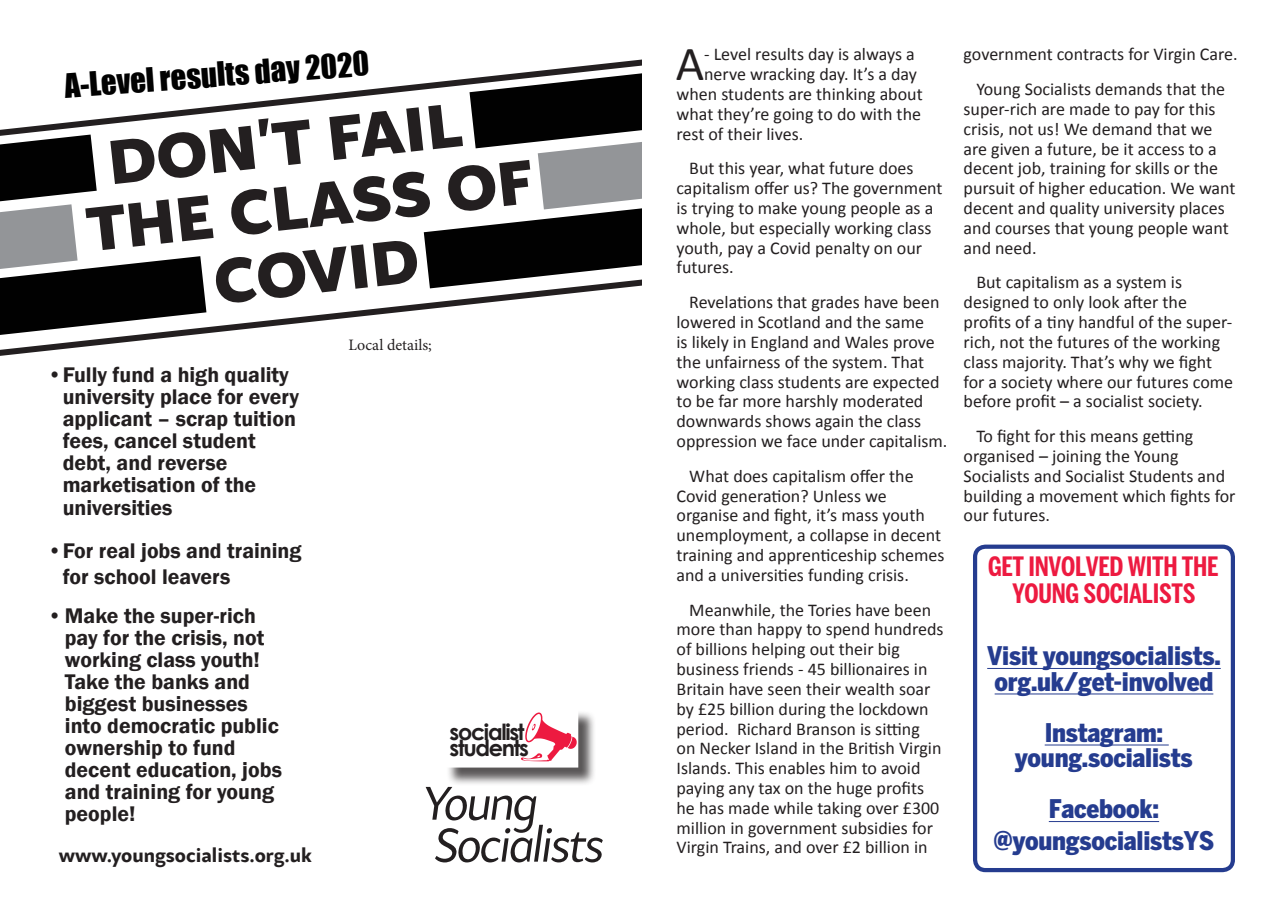
<style>
.page{position:relative;width:1285px;height:919px;background:#fff}
.page>*{position:absolute;margin:0;border:0;box-sizing:border-box;transform-origin:0 0}
.t1{font:900 65.85px/65.8px "Samo Sans Pro";color:#231f20;text-align:center}
.t2{font:italic 49.95px "Samo Sans Pro";letter-spacing:-.05em;color:#231f20}
.t3{font:49.2px "Calibri";color:#231f20}
.t4{font:30.75px "Impact";color:#010101}
.Body_first_para{font:700 extra-condensed 26.4px/27.5px "Benton Sans";letter-spacing:-.01em;color:#ed1a40;text-align:center}
.Body_first_para-2{font:900 condensed 25.5px/25.5px "Benton Sans";letter-spacing:-.01em;color:#253c8f}
.t5{font:700 22.35px/16.2px "Century Gothic";letter-spacing:-.06em;color:#231f20}
.t6{font:600 21.75px/22px "Franklin Gothic";color:#231f20}
.t7{font:700 19.8px "Samo Sans Pro";color:#231f20}
.t8{font:18px/19.8px "Calibri";color:#231f20}
.t9{font:15.9px "Minion Pro";letter-spacing:.005em;color:#231f20}
</style>
<div class="page">
<svg style="left:0;top:142px;width:203px;height:131px"></svg>
<svg style="left:423px;top:142px;width:219px;height:131px"></svg>
<div style="left:446px;top:710px;width:150px;height:75px;background:#231f20;opacity:.75"></div>
<div style="left:444px;top:708px;width:133px;height:59px;background:#fff"></div>
<svg style="left:521px;top:712px;width:55px;height:49px"></svg>
<hr style="left:987px;top:668px;width:233px;height:1px;background:#253c8f">
<hr style="left:994px;top:693px;width:218px;height:1px;background:#253c8f">
<hr style="left:1044px;top:744px;width:124px;height:1px;background:#253c8f">
<hr style="left:1048px;top:821px;width:110px;height:1px;background:#253c8f">
<div style="left:972px;top:544px;width:262px;height:328px;border:4px solid #253c8f;border-radius:11px"></div>
<svg style="left:0;top:59px;width:642px;height:83px"></svg>
<svg style="left:0;top:273px;width:642px;height:83px"></svg>
<p class="t4" style="left:63px;top:61px;width:306px;rotate:-4deg">A-Level results day 2020</p>
<p class="t1" style="left:104px;top:129px;width:357px;rotate:-6deg">DON’T FAIL</p>
<p class="t1" style="left:83px;top:196px;width:450px;rotate:-6deg">THE CLASS OF<br>COVID</p>
<p class="t6" style="left:63px;top:364px;width:238px;text-indent:-15px">• Fully fund a high quality university place for every applicant – scrap tuition fees, cancel student debt, and reverse marketisation of the universities</p>
<p class="t6" style="left:63px;top:537px;width:240px;line-height:26.4px;text-indent:-15px">• For real jobs and training for school leavers</p>
<p class="t6" style="left:65px;top:604px;width:218px;text-indent:-17px">• Make the super-rich pay for the crisis, not working class youth!<br>Take the banks and biggest businesses into democratic public ownership to fund decent education, jobs and training for young people!</p>
<p class="t7" style="left:59px;top:843px;width:254px">www.youngsocialists.org.uk</p>
<p class="t9" style="left:348px;top:335px;width:85px">Local details;</p>
<p class="t5" style="left:449px;top:722px;width:81px">socialist students</p>
<p class="t2" style="left:422px;top:772px;width:118px">Young</p>
<p class="t2" style="left:434px;top:814px;width:172px">Socialists</p>
<p class="t3" style="left:675px;top:33px;width:30px">A</p>
<p class="t8" style="left:704px;top:44px;width:212px">- Level results day is always a</p>
<p class="t8" style="left:704px;top:64px;width:214px">nerve wracking day. It’s a day</p>
<p class="t8" style="left:676px;top:84px;width:248px">when students are thinking about</p>
<p class="t8" style="left:676px;top:104px;width:246px">what they’re going to do with the</p>
<p class="t8" style="left:676px;top:124px;width:128px">rest of their lives.</p>
<p class="t8" style="left:676px;top:158px;width:267px;text-indent:13px">But this year, what future does capitalism offer us? The government is trying to make young people as a whole, but especially working class youth, pay a Covid penalty on our futures.</p>
<p class="t8" style="left:676px;top:292px;width:272px;text-indent:13px">Revelations that grades have been lowered in Scotland and the same<br>is likely in England and Wales prove the unfairness of the system. That working class students are expected to be far more harshly moderated downwards shows again the class oppression we face under capitalism.</p>
<p class="t8" style="left:676px;top:466px;width:269px;text-indent:13px">What does capitalism offer the Covid generation? Unless we organise and fight, it’s mass youth unemployment, a collapse in decent training and apprenticeship schemes and a universities funding crisis.</p>
<p class="t8" style="left:676px;top:599px;width:268px;text-indent:13px">Meanwhile, the Tories have been more than happy to spend hundreds of billions helping out their big business friends - 45 billionaires in Britain have seen their wealth soar by £25 billion during the lockdown period. Richard Branson is sitting<br>on Necker Island in the British Virgin Islands. This enables him to avoid paying any tax on the huge profits he has made while taking over £300 million in government subsidies for Virgin Trains, and over £2 billion in</p>
<p class="t8" style="left:963px;top:44px;width:275px">government contracts for Virgin Care.</p>
<p class="t8" style="left:963px;top:79px;width:273px;text-indent:13px">Young Socialists demands that the super-rich are made to pay for this crisis, not us! We demand that we are given a future, be it access to a decent job, training for skills or the pursuit of higher education. We want decent and quality university places and courses that young people want and need.</p>
<p class="t8" style="left:963px;top:272px;width:271px;text-indent:13px">But capitalism as a system is designed to only look after the profits of a tiny handful of the super&shy;rich, not the futures of the working class majority. That’s why we fight for a society where our futures come before profit – a socialist society.</p>
<p class="t8" style="left:963px;top:426px;width:273px;text-indent:13px">To fight for this means getting organised – joining the Young<br>Socialists and Socialist Students and building a movement which fights for our futures.</p>
<p class="Body_first_para" style="left:987px;top:552px;width:232px">GET INVOLVED WITH THE<br>YOUNG SOCIALISTS</p>
<p class="Body_first_para-2" style="left:987px;top:642px;width:235px">Visit youngsocialists. org.uk/get-involved</p>
<p class="Body_first_para-2" style="left:1015px;top:719px;width:179px;text-align:center">Instagram: young.socialists</p>
<p class="Body_first_para-2" style="left:1048px;top:795px;width:112px">Facebook:</p>
<p class="Body_first_para-2" style="left:993px;top:827px;width:222px">@youngsocialistsYS</p>
</div>
